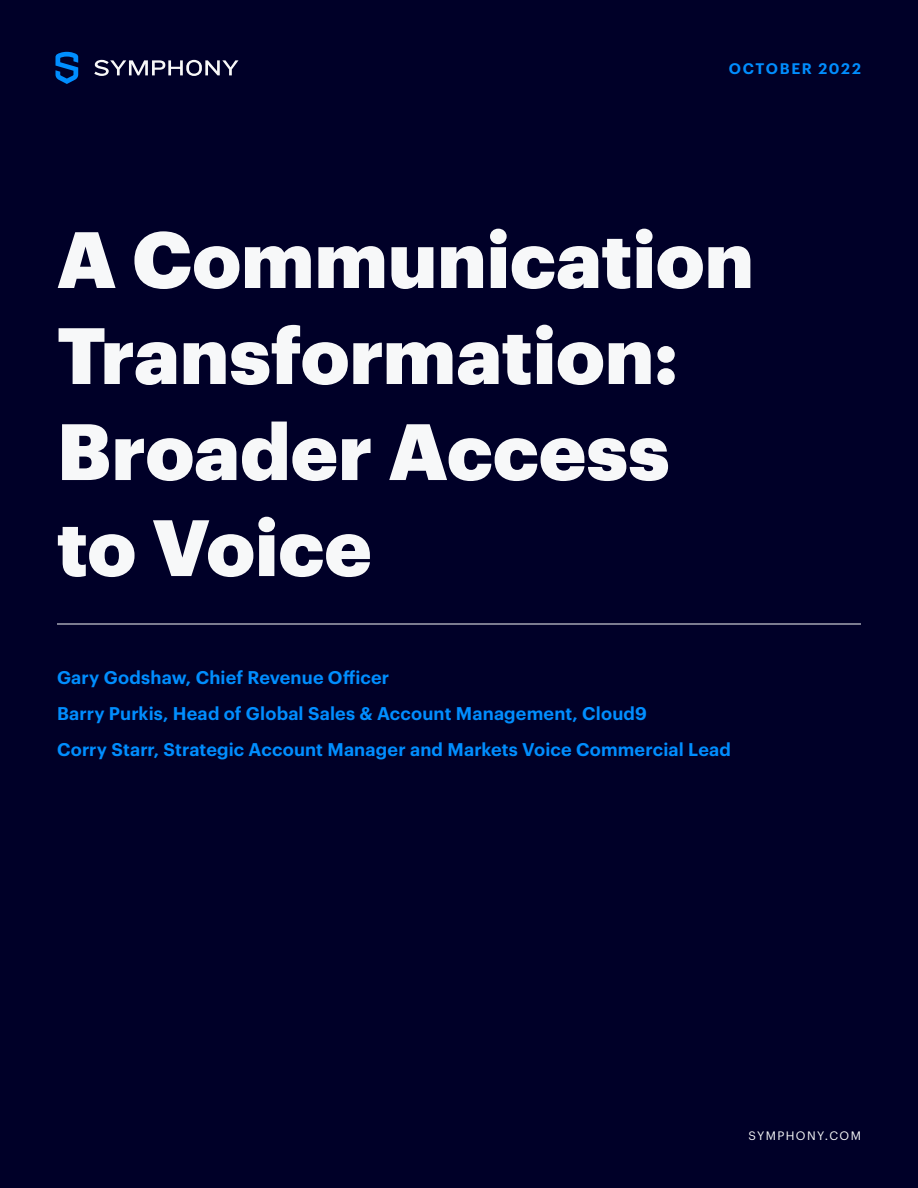
<style>
.page{position:relative;width:918px;height:1188px;background:#000028}
.page>*{position:absolute;margin:0;border:0;box-sizing:border-box;transform-origin:0 0}
.t1{font:900 78px/96px "Graphik";color:#f7f8f9}
.t2{font:600 18px/36px "Graphik";letter-spacing:.01em;color:#008eff}
.t3{font:600 15px "Graphik";letter-spacing:.11em;color:#008eff}
.t4{font:12px "Graphik";letter-spacing:.12em;color:#f7f8f9}
</style>
<div class="page">
<svg style="left:94px;top:60px;width:144px;height:16px"></svg>
<svg style="left:56px;top:52px;width:22px;height:32px"></svg>
<hr style="left:57px;top:624px;width:804px;height:1px;background:#f7f8f9">
<p class="t3" style="left:729px;top:57px;width:134px">OCTOBER 2022</p>
<h1 class="t1" style="left:57px;top:205px;width:698px">A Communication<br>Transformation:<br>Broader Access to Voice</h1>
<p class="t2" style="left:57px;top:658px;width:676px">Gary Godshaw, Chief Revenue Officer<br>Barry Purkis, Head of Global Sales &amp; Account Management, Cloud9<br>Corry Starr, Strategic Account Manager and Markets Voice Commercial Lead</p>
<p class="t4" style="left:749px;top:1127px;width:114px">SYMPHONY.COM</p>
</div>
